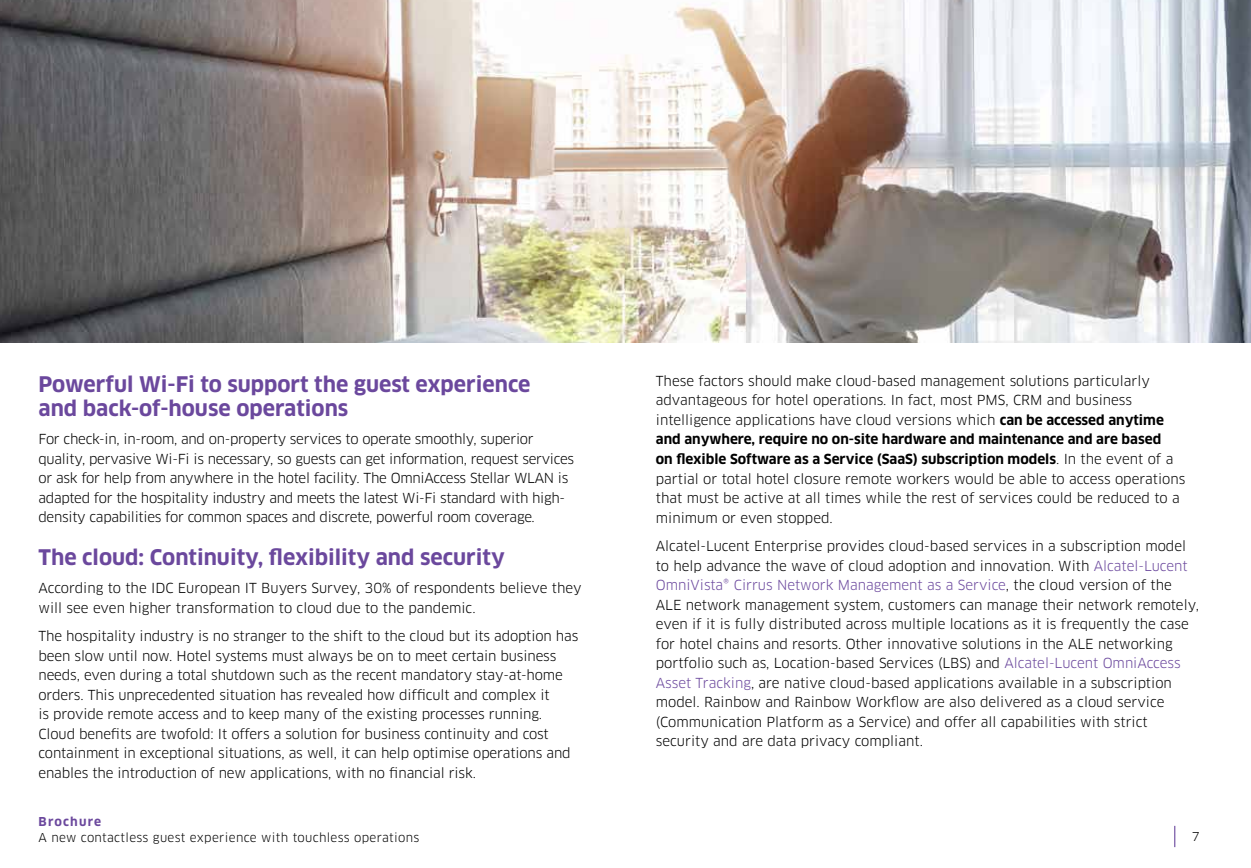
<style>
.page{position:relative;width:1251px;height:868px;background:#fff}
.page>*{position:absolute;margin:0;border:0;box-sizing:border-box;transform-origin:0 0}
.t1{font:700 21px/24px "Clan OT";color:#6b489d}
.t2{font:13.5px/19.5px "Clan OT";letter-spacing:-.01em;color:#000}
.t3{font:12px "Clan OT";letter-spacing:.025em;color:#000}
.t4{font:700 12px "Clan OT";letter-spacing:.1em;color:#6b489d}
.s1{font-weight:700}
.s2{color:#6b489d}
</style>
<div class="page">
<img style="left:0;top:0;width:1250px;height:342px">
<h1 class="t1" style="left:38px;top:372px;width:493px">Powerful Wi-Fi to support the guest experience and back-of-house operations</h1>
<p class="t2" style="left:38px;top:429px;width:537px">For check-in, in-room, and on-property services to operate smoothly, superior quality, pervasive Wi-Fi is necessary, so guests can get information, request services or ask for help from anywhere in the hotel facility. The OmniAccess Stellar WLAN is adapted for the hospitality industry and meets the latest Wi-Fi standard with high&shy;density capabilities for common spaces and discrete, powerful room coverage.</p>
<h1 class="t1" style="left:38px;top:545px;width:467px">The cloud: Continuity, flexibility and security</h1>
<p class="t2" style="left:38px;top:578px;width:544px">According to the IDC European IT Buyers Survey, 30% of respondents believe they will see even higher transformation to cloud due to the pandemic.</p>
<p class="t2" style="left:38px;top:626px;width:541px">The hospitality industry is no stranger to the shift to the cloud but its adoption has been slow until now. Hotel systems must always be on to meet certain business needs, even during a total shutdown such as the recent mandatory stay-at-home orders. This unprecedented situation has revealed how difficult and complex it<br>is provide remote access and to keep many of the existing processes running.<br>Cloud benefits are twofold: It offers a solution for business continuity and cost containment in exceptional situations, as well, it can help optimise operations and enables the introduction of new applications, with no financial risk.</p>
<p class="t2" style="left:655px;top:371px;width:531px">These factors should make cloud-based management solutions particularly advantageous for hotel operations. In fact, most PMS, CRM and business intelligence applications have cloud versions which <span class="s1">can be accessed anytime and anywhere, require no on-site hardware and maintenance and are based<br>on flexible Software as a Service (SaaS) subscription models</span>. In the event of a partial or total hotel closure remote workers would be able to access operations that must be active at all times while the rest of services could be reduced to a minimum or even stopped.</p>
<p class="t2" style="left:655px;top:536px;width:544px">Alcatel-Lucent Enterprise provides cloud-based services in a subscription model to help advance the wave of cloud adoption and innovation. With <span class="s2">Alcatel-Lucent OmniVista® Cirrus Network Management as a Service</span>, the cloud version of the ALE network management system, customers can manage their network remotely, even if it is fully distributed across multiple locations as it is frequently the case for hotel chains and resorts. Other innovative solutions in the ALE networking portfolio such as, Location-based Services (LBS) and <span class="s2">Alcatel-Lucent OmniAccess Asset Tracking</span>, are native cloud-based applications available in a subscription model. Rainbow and Rainbow Workflow are also delivered as a cloud service (Communication Platform as a Service) and offer all capabilities with strict security and are data privacy compliant.</p>
<p class="t4" style="left:38px;top:814px;width:64px">Brochure</p>
<p class="t3" style="left:38px;top:830px;width:382px">A new contactless guest experience with touchless operations</p>
<p class="t3" style="left:1191px;top:828px;width:9px">7</p>
</div>
